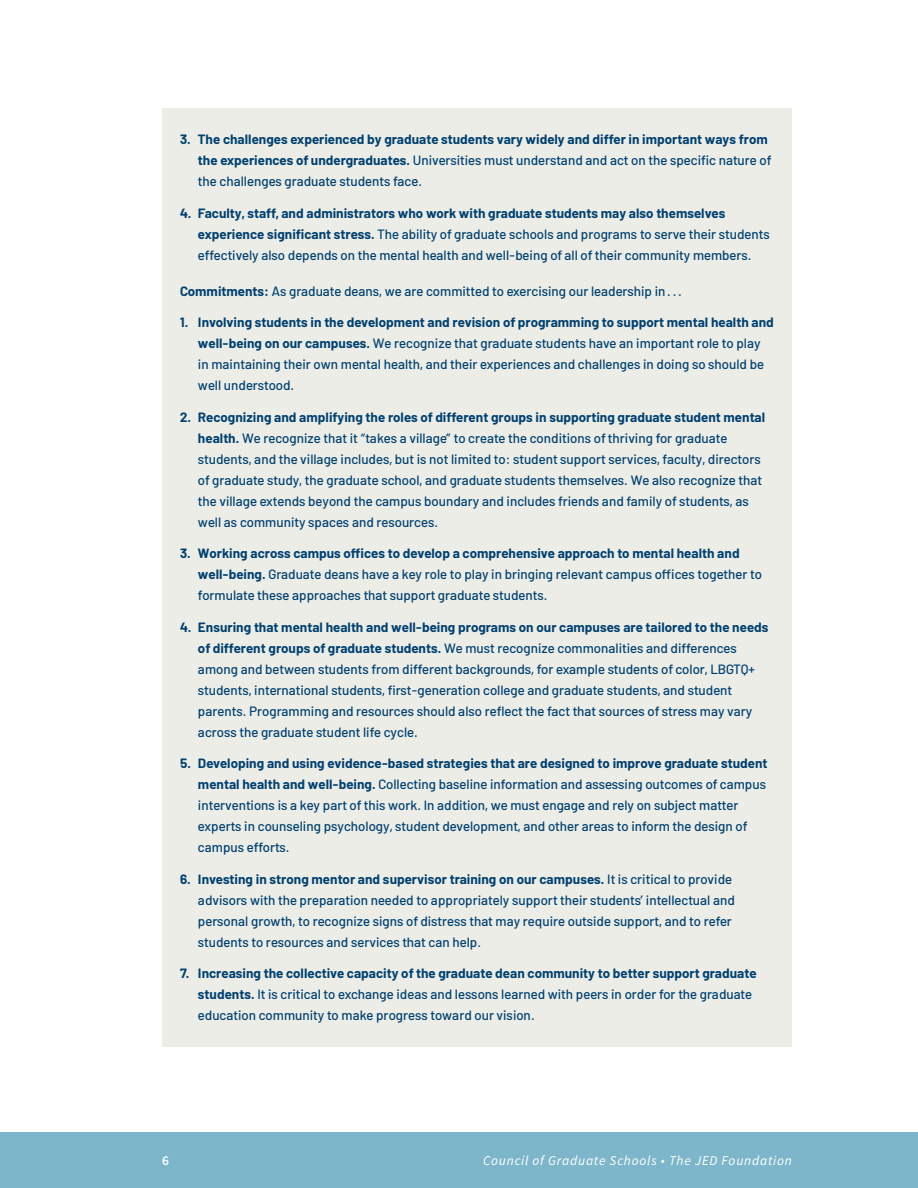
<style>
.page{position:relative;width:918px;height:1188px;background:#fff}
.page>*{position:absolute;margin:0;border:0;box-sizing:border-box;transform-origin:0 0}
.t1{font:500 13.5px/21px "Barlow";color:#004071}
.t2{font:700 13.5px/21px "Barlow";color:#004071}
.t3{font:italic 13.5px "Source Sans Variable";letter-spacing:.055em;color:#fff}
.t4{font:13.5px "Source Sans Variable";color:#fff}
.s1{font-weight:500}
.s2{font-weight:700}
</style>
<div class="page">
<div style="left:0;top:1133px;width:918px;height:55px;background:#7db6cb"></div>
<div style="left:162px;top:108px;width:630px;height:938px;background:#ebede6"></div>
<p class="t2" style="left:198px;top:128px;width:575px;text-indent:-18px">3. The challenges experienced by graduate students vary widely and differ in important ways from the experiences of undergraduates. <span class="s1">Universities must understand and act on the specific nature of the challenges graduate students face.</span></p>
<p class="t1" style="left:198px;top:201px;width:573px;text-indent:-18px"><span class="s2">4. Faculty, staff, and administrators who work with graduate students may also themselves experience significant stress.</span> The ability of graduate schools and programs to serve their students effectively also depends on the mental health and well-being of all of their community members.</p>
<p class="t1" style="left:180px;top:279px;width:503px"><span class="s2">Commitments:</span> As graduate deans, we are committed to exercising our leadership in...</p>
<p class="t1" style="left:198px;top:311px;width:577px;text-indent:-18px"><span class="s2">1. Involving students in the development and revision of programming to support mental health and well-being on our campuses.</span> We recognize that graduate students have an important role to play in maintaining their own mental health, and their experiences and challenges in doing so should be well understood.</p>
<p class="t1" style="left:198px;top:405px;width:569px;text-indent:-18px"><span class="s2">2. Recognizing and amplifying the roles of different groups in supporting graduate student mental health.</span> We recognize that it “takes a village” to create the conditions of thriving for graduate students, and the village includes, but is not limited to: student support services, faculty, directors of graduate study, the graduate school, and graduate students themselves. We also recognize that the village extends beyond the campus boundary and includes friends and family of students, as well as community spaces and resources.</p>
<p class="t1" style="left:198px;top:542px;width:566px;text-indent:-18px"><span class="s2">3. Working across campus offices to develop a comprehensive approach to mental health and well-being.</span> Graduate deans have a key role to play in bringing relevant campus offices together to formulate these approaches that support graduate students.</p>
<p class="t1" style="left:198px;top:615px;width:572px;text-indent:-18px"><span class="s2">4. Ensuring that mental health and well-being programs on our campuses are tailored to the needs of different groups of graduate students.</span> We must recognize commonalities and differences among and between students from different backgrounds, for example students of color, LBGTQ+ students, international students, first-generation college and graduate students, and student parents. Programming and resources should also reflect the fact that sources of stress may vary across the graduate student life cycle.</p>
<p class="t1" style="left:198px;top:752px;width:571px;text-indent:-18px"><span class="s2">5. Developing and using evidence-based strategies that are designed to improve graduate student mental health and well-being.</span> Collecting baseline information and assessing outcomes of campus interventions is a key part of this work. In addition, we must engage and rely on subject matter experts in counseling psychology, student development, and other areas to inform the design of campus efforts.</p>
<p class="t1" style="left:198px;top:867px;width:538px;text-indent:-18px"><span class="s2">6. Investing in strong mentor and supervisor training on our campuses.</span> It is critical to provide advisors with the preparation needed to appropriately support their students’ intellectual and personal growth, to recognize signs of distress that may require outside support, and to refer students to resources and services that can help.</p>
<p class="t1" style="left:198px;top:962px;width:560px;text-indent:-18px"><span class="s2">7. Increasing the collective capacity of the graduate dean community to better support graduate students.</span> It is critical to exchange ideas and lessons learned with peers in order for the graduate education community to make progress toward our vision.</p>
<p class="t4" style="left:162px;top:1152px;width:8px">6</p>
<p class="t3" style="left:483px;top:1152px;width:310px">Council of Graduate Schools • The JED Foundation</p>
</div>
